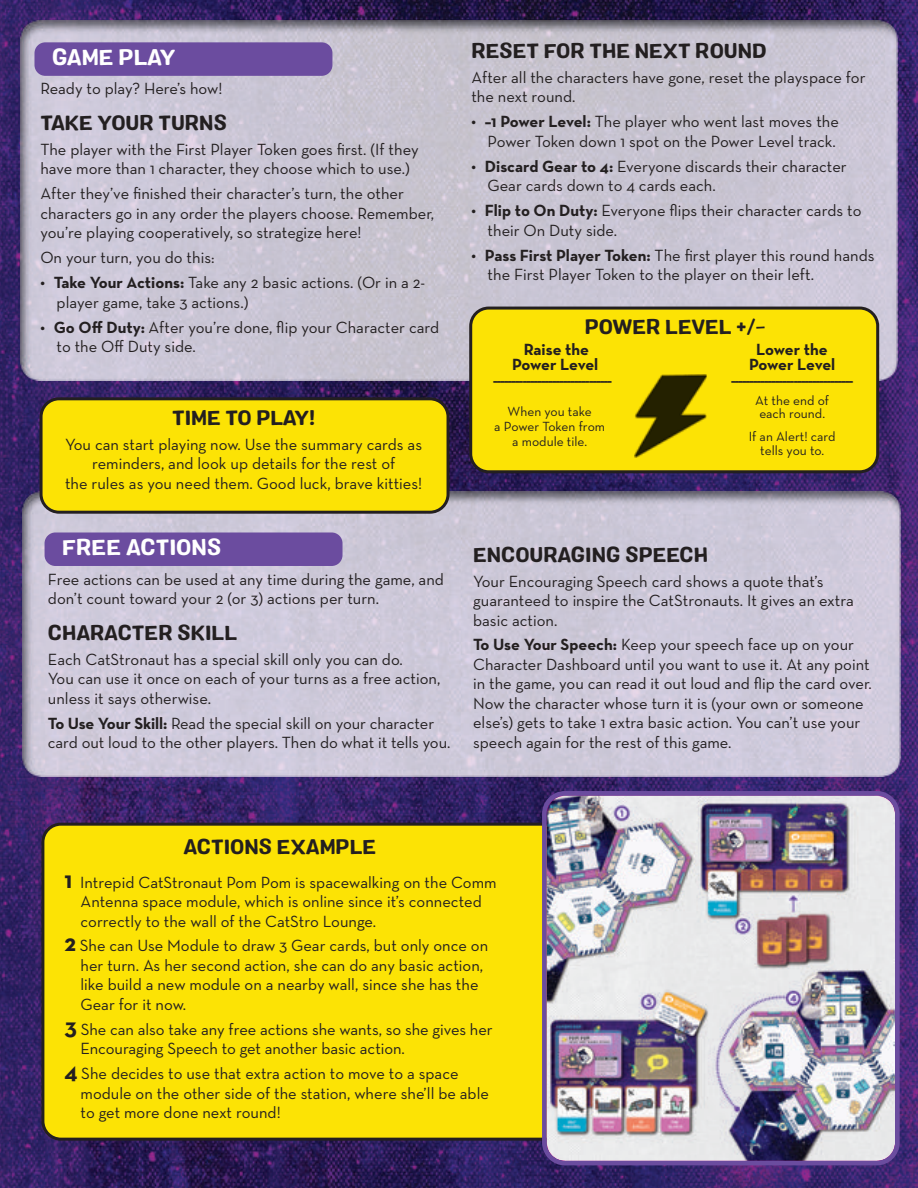
<style>
.page{position:relative;width:918px;height:1188px;background:#fff}
.page>*{position:absolute;margin:0;border:0;box-sizing:border-box;transform-origin:0 0}
.t1{font:21.75px "Colby St Bld";color:#fff}
.t2{font:20.25px "Colby St Bld";color:#231f20}
.t3{font:16.5px/19.5px "Neutra Text";color:#231f20}
.t4{font:700 16.5px/15px "Neutra Text";letter-spacing:-.02em;color:#231f20;text-align:center}
.t5{font:13.5px/15px "Neutra Text";color:#231f20;text-align:center}
.t6{font:700 13.5px "Neutra Text";color:#231f20}
.s1{font-weight:700}
.s2{font-weight:700;font-size:24px}
</style>
<div class="page">
<img style="left:0;top:0;width:918px;height:1188px">
<img style="left:20px;top:20px;width:878px;height:360px">
<img style="left:22px;top:492px;width:878px;height:285px">
<div style="left:45px;top:532px;width:298px;height:34px;background:#6b4c9f"></div>
<svg style="left:38px;top:399px;width:413px;height:116px;background:#eed70a"></svg>
<svg style="left:34px;top:42px;width:298px;height:34px;background:#6d4fa0"></svg>
<div style="left:40px;top:824px;width:502px;height:318px;background:#fce305"></div>
<img style="left:542px;top:791px;width:358px;height:374px">
<svg style="left:468px;top:308px;width:413px;height:167px;background:#efd709"></svg>
<img style="left:634px;top:375px;width:73px;height:82px">
<h1 class="t1" style="left:52px;top:43px;width:125px">GAME PLAY</h1>
<p class="t2" style="left:471px;top:38px;width:297px">RESET FOR THE NEXT ROUND</p>
<p class="t3" style="left:471px;top:67px;width:396px">After all the characters have gone, reset the playspace for the next round.</p>
<p class="t3" style="left:471px;top:112px;width:369px;text-align:right"><span class="s1">• –1 Power Level:</span> The player who went last moves the<br>Power Token down 1 spot on the Power Level track.</p>
<p class="t3" style="left:488px;top:156px;width:361px;text-indent:-16px"><span class="s1">• Discard Gear to 4:</span> Everyone discards their character<br>Gear cards down to 4 cards each.</p>
<p class="t3" style="left:488px;top:201px;width:375px;text-indent:-16px"><span class="s1">• Flip to On Duty:</span> Everyone flips their character cards to their On Duty side.</p>
<p class="t3" style="left:488px;top:245px;width:388px;text-indent:-16px"><span class="s1">• Pass First Player Token:</span> The first player this round hands the First Player Token to the player on their left.</p>
<p class="t3" style="left:40px;top:79px;width:184px">Ready to play? Here’s how!</p>
<p class="t2" style="left:40px;top:110px;width:188px">TAKE YOUR TURNS</p>
<p class="t3" style="left:40px;top:139px;width:380px">The player with the First Player Token goes first. (If they have more than 1 character, they choose which to use.)</p>
<p class="t3" style="left:40px;top:184px;width:395px">After they’ve finished their character’s turn, the other characters go in any order the players choose. Remember, you’re playing cooperatively, so strategize here!</p>
<p class="t3" style="left:40px;top:248px;width:176px">On your turn, you do this:</p>
<p class="t3" style="left:57px;top:272px;width:370px;text-indent:-16px"><span class="s1">• Take Your Actions:</span> Take any 2 basic actions. (Or in a 2- player game, take 3 actions.)</p>
<p class="t3" style="left:57px;top:317px;width:384px;text-indent:-16px"><span class="s1">• Go Off Duty:</span> After you’re done, flip your Character card to the Off Duty side.</p>
<p class="t2" style="left:585px;top:314px;width:182px">POWER LEVEL +/-</p>
<p class="t4" style="left:512px;top:342px;width:88px">Raise the<br>Power Level</p>
<p class="t6" style="left:494px;top:368px;width:120px">________________________________</p>
<p class="t5" style="left:494px;top:403px;width:112px">When you take<br>a Power Token from a module tile.</p>
<p class="t4" style="left:749px;top:342px;width:88px">Lower the<br>Power Level</p>
<p class="t6" style="left:731px;top:368px;width:123px">_________________________________</p>
<p class="t5" style="left:755px;top:393px;width:75px;line-height:13.5px">At the end of each round.</p>
<p class="t5" style="left:749px;top:430px;width:88px;line-height:13.5px">If an Alert! card tells you to.</p>
<p class="t2" style="left:172px;top:404px;width:145px">TIME TO PLAY!</p>
<p class="t3" style="left:65px;top:434px;width:359px;text-align:center">You can start playing now. Use the summary cards as reminders, and look up details for the rest of<br>the rules as you need them. Good luck, brave kitties!</p>
<h1 class="t1" style="left:62px;top:533px;width:161px">FREE ACTIONS</h1>
<p class="t3" style="left:48px;top:569px;width:398px">Free actions can be used at any time during the game, and don’t count toward your 2 (or 3) actions per turn.</p>
<p class="t2" style="left:48px;top:619px;width:191px">CHARACTER SKILL</p>
<p class="t3" style="left:48px;top:649px;width:394px">Each CatStronaut has a special skill only you can do.<br>You can use it once on each of your turns as a free action, unless it says otherwise.</p>
<p class="t3" style="left:48px;top:713px;width:404px"><span class="s1">To Use Your Skill:</span> Read the special skill on your character card out loud to the other players. Then do what it tells you.</p>
<p class="t2" style="left:473px;top:541px;width:236px">ENCOURAGING SPEECH</p>
<p class="t3" style="left:473px;top:571px;width:382px">Your Encouraging Speech card shows a quote that’s guaranteed to inspire the CatStronauts. It gives an extra basic action.</p>
<p class="t3" style="left:473px;top:635px;width:400px"><span class="s1">To Use Your Speech:</span> Keep your speech face up on your Character Dashboard until you want to use it. At any point in the game, you can read it out loud and flip the card over.<br>Now the character whose turn it is (your own or someone else’s) gets to take 1 extra basic action. You can’t use your speech again for the rest of this game.</p>
<p class="t2" style="left:183px;top:833px;width:194px">ACTIONS EXAMPLE</p>
<p class="t3" style="left:81px;top:872px;width:418px;text-indent:-16px"><span class="s2">1</span> Intrepid CatStronaut Pom Pom is spacewalking on the Comm<br>Antenna space module, which is online since it’s connected correctly to the wall of the CatStro Lounge.</p>
<p class="t3" style="left:81px;top:936px;width:409px;text-indent:-16px"><span class="s2">2</span> She can Use Module to draw 3 Gear cards, but only once on her turn. As her second action, she can do any basic action, like build a new module on a nearby wall, since she has the Gear for it now.</p>
<p class="t3" style="left:81px;top:1019px;width:414px;text-indent:-16px"><span class="s2">3</span> She can also take any free actions she wants, so she gives her<br>Encouraging Speech to get another basic action.</p>
<p class="t3" style="left:81px;top:1064px;width:410px;text-indent:-16px"><span class="s2">4</span> She decides to use that extra action to move to a space module on the other side of the station, where she’ll be able to get more done next round!</p>
</div>
